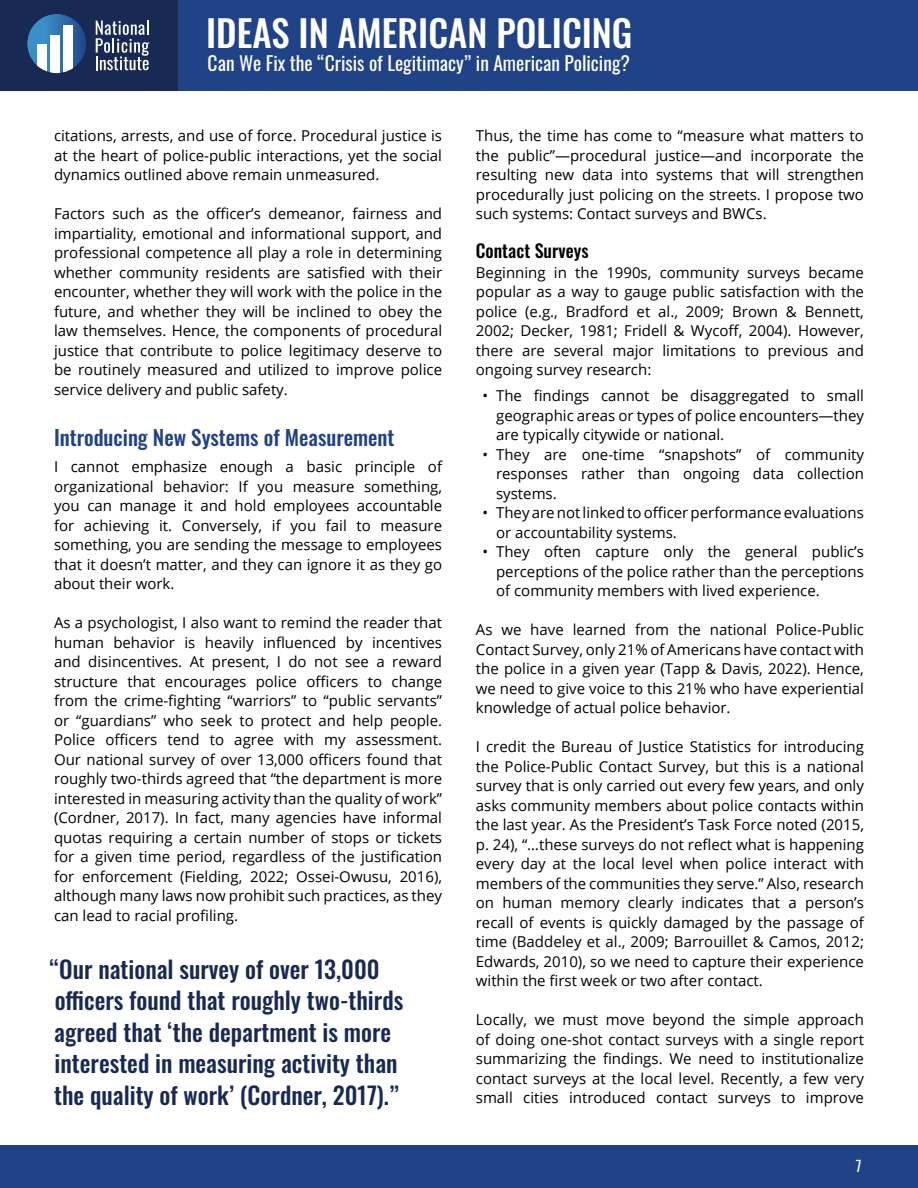
<style>
.page{position:relative;width:918px;height:1188px;background:#fff}
.page>*{position:absolute;margin:0;border:0;box-sizing:border-box;transform-origin:0 0}
.t1{font:500 36.75px "Oswald";color:#fff}
.t2{font:500 24px/31.5px "Oswald";color:#182a53}
.t3{font:500 21px "Oswald";color:#204287}
.t4{font:19.5px "Oswald";color:#fff}
.t5{font:500 18px "Oswald";color:#000}
.t6{font:15px/19.5px "Open Sans";color:#000;text-align:justify}
.t7{font:15px "Oswald";color:#fff}
</style>
<div class="page">
<div style="left:0;top:1145px;width:918px;height:43px;background:#204287"></div>
<div style="left:178px;top:0;width:740px;height:91px;background:#204287"></div>
<div style="left:0;top:0;width:178px;height:91px;background:#182a53"></div>
<svg style="left:96px;top:21px;width:53px;height:49px"></svg>
<svg style="left:27px;top:14px;width:59px;height:59px;background:#3e7cb4"></svg>
<div style="left:38px;top:44px;width:9px;height:29px;background:#fff"></div>
<div style="left:51px;top:35px;width:9px;height:38px;background:#fff"></div>
<div style="left:64px;top:25px;width:9px;height:48px;background:#fff"></div>
<h1 class="t1" style="left:206px;top:13px;width:428px">IDEAS IN AMERICAN POLICING</h1>
<h3 class="t4" style="left:208px;top:46px;width:424px">Can We Fix the “Crisis of Legitimacy” in American Policing?</h3>
<p class="t6" style="left:54px;top:125px;width:390px">citations, arrests, and use of force. Procedural justice is at the heart of police-public interactions, yet the social dynamics outlined above remain unmeasured.</p>
<p class="t6" style="left:54px;top:203px;width:390px">Factors such as the officer’s demeanor, fairness and impartiality, emotional and informational support, and professional competence all play a role in determining whether community residents are satisfied with their encounter, whether they will work with the police in the future, and whether they will be inclined to obey the law themselves. Hence, the components of procedural justice that contribute to police legitimacy deserve to be routinely measured and utilized to improve police service delivery and public safety.</p>
<h3 class="t3" style="left:54px;top:426px;width:342px">Introducing New Systems of Measurement</h3>
<p class="t6" style="left:54px;top:457px;width:390px">I cannot emphasize enough a basic principle of organizational behavior: If you measure something, you can manage it and hold employees accountable for achieving it. Conversely, if you fail to measure something, you are sending the message to employees that it doesn’t matter, and they can ignore it as they go about their work.</p>
<p class="t6" style="left:54px;top:613px;width:390px">As a psychologist, I also want to remind the reader that human behavior is heavily influenced by incentives and disincentives. At present, I do not see a reward structure that encourages police officers to change from the crime-fighting “warriors” to “public servants” or “guardians” who seek to protect and help people.<br>Police officers tend to agree with my assessment.<br>Our national survey of over 13,000 officers found that roughly two-thirds agreed that “the department is more interested in measuring activity than the quality of work” (Cordner, 2017). In fact, many agencies have informal quotas requiring a certain number of stops or tickets for a given time period, regardless of the justification for enforcement (Fielding, 2022; Ossei-Owusu, 2016), although many laws now prohibit such practices, as they can lead to racial profiling.</p>
<h2 class="t2" style="left:49px;top:955px;width:355px">“Our national survey of over 13,000 officers found that roughly two-thirds agreed that ‘the department is more interested in measuring activity than the quality of work’ (Cordner, 2017).”</h2>
<p class="t6" style="left:476px;top:125px;width:390px">Thus, the time has come to “measure what matters to the public”—procedural justice—and incorporate the resulting new data into systems that will strengthen procedurally just policing on the streets. I propose two such systems: Contact surveys and BWCs.</p>
<p class="t5" style="left:476px;top:241px;width:114px">Contact Surveys</p>
<p class="t6" style="left:476px;top:262px;width:390px">Beginning in the 1990s, community surveys became popular as a way to gauge public satisfaction with the police (e.g., Bradford et al., 2009; Brown &amp; Bennett, 2002; Decker, 1981; Fridell &amp; Wycoff, 2004). However, there are several major limitations to previous and ongoing survey research:</p>
<p class="t6" style="left:496px;top:386px;width:369px;text-indent:-14px">• The findings cannot be disaggregated to small geographic areas or types of police encounters—they are typically citywide or national.</p>
<p class="t6" style="left:496px;top:444px;width:369px;text-indent:-14px">• They are one-time “snapshots” of community responses rather than ongoing data collection systems.</p>
<p class="t6" style="left:496px;top:503px;width:369px;text-indent:-14px">• They are not linked to officer performance evaluations or accountability systems.</p>
<p class="t6" style="left:496px;top:542px;width:369px;text-indent:-14px">• They often capture only the general public’s perceptions of the police rather than the perceptions of community members with lived experience.</p>
<p class="t6" style="left:476px;top:620px;width:390px">As we have learned from the national Police-Public Contact Survey, only 21% of Americans have contact with the police in a given year (Tapp &amp; Davis, 2022). Hence, we need to give voice to this 21% who have experiential knowledge of actual police behavior.</p>
<p class="t6" style="left:476px;top:737px;width:390px">I credit the Bureau of Justice Statistics for introducing the Police-Public Contact Survey, but this is a national survey that is only carried out every few years, and only asks community members about police contacts within the last year. As the President’s Task Force noted (2015, p. 24), “…these surveys do not reflect what is happening every day at the local level when police interact with members of the communities they serve.” Also, research on human memory clearly indicates that a person’s recall of events is quickly damaged by the passage of time (Baddeley et al., 2009; Barrouillet &amp; Camos, 2012; Edwards, 2010), so we need to capture their experience within the first week or two after contact.</p>
<p class="t6" style="left:476px;top:1010px;width:390px">Locally, we must move beyond the simple approach of doing one-shot contact surveys with a single report summarizing the findings. We need to institutionalize contact surveys at the local level. Recently, a few very small cities introduced contact surveys to improve</p>
<p class="t7" style="left:856px;top:1152px;width:7px">7</p>
</div>
